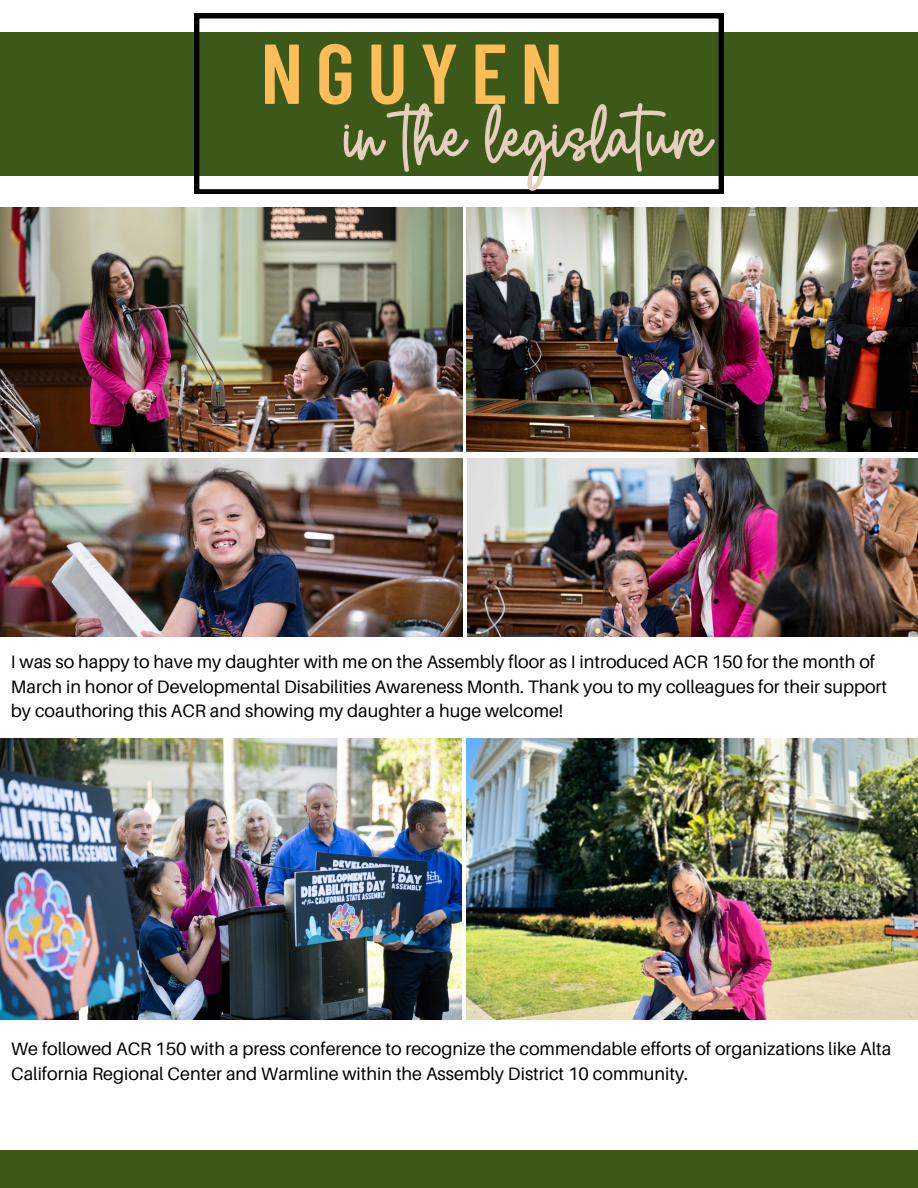
<style>
.page{position:relative;width:918px;height:1188px;background:#fff}
.page>*{position:absolute;margin:0;border:0;box-sizing:border-box;transform-origin:0 0}
.t1{font:87px "Pink Bloom";color:#e4cfbb}
.t2{font:600 84.75px "Barlow Condensed";letter-spacing:.145em;color:#ffbd59}
.t3{font:18px/24.8px "Aileron";color:#000}
</style>
<div class="page">
<div style="left:0;top:1151px;width:918px;height:37px;background:#3d5919"></div>
<img style="left:0;top:739px;width:461px;height:281px">
<img style="left:0;top:207px;width:462px;height:244px">
<img style="left:467px;top:207px;width:451px;height:244px">
<div style="left:0;top:32px;width:918px;height:143px;background:#3d5919"></div>
<svg style="left:195px;top:14px;width:528px;height:180px"></svg>
<img style="left:467px;top:739px;width:451px;height:281px">
<img style="left:0;top:458px;width:462px;height:179px">
<img style="left:468px;top:458px;width:450px;height:179px">
<p class="t2" style="left:260px;top:19px;width:304px">NGUYEN</p>
<p class="t1" style="left:344px;top:93px;width:368px">in the legislature</p>
<p class="t3" style="left:11px;top:649px;width:878px">I was so happy to have my daughter with me on the Assembly floor as I introduced ACR 150 for the month of<br>March in honor of Developmental Disabilities Awareness Month. Thank you to my colleagues for their support by coauthoring this ACR and showing my daughter a huge welcome!</p>
<p class="t3" style="left:11px;top:1036px;width:882px">We followed ACR 150 with a press conference to recognize the commendable efforts of organizations like Alta<br>California Regional Center and Warmline within the Assembly District 10 community.</p>
</div>
